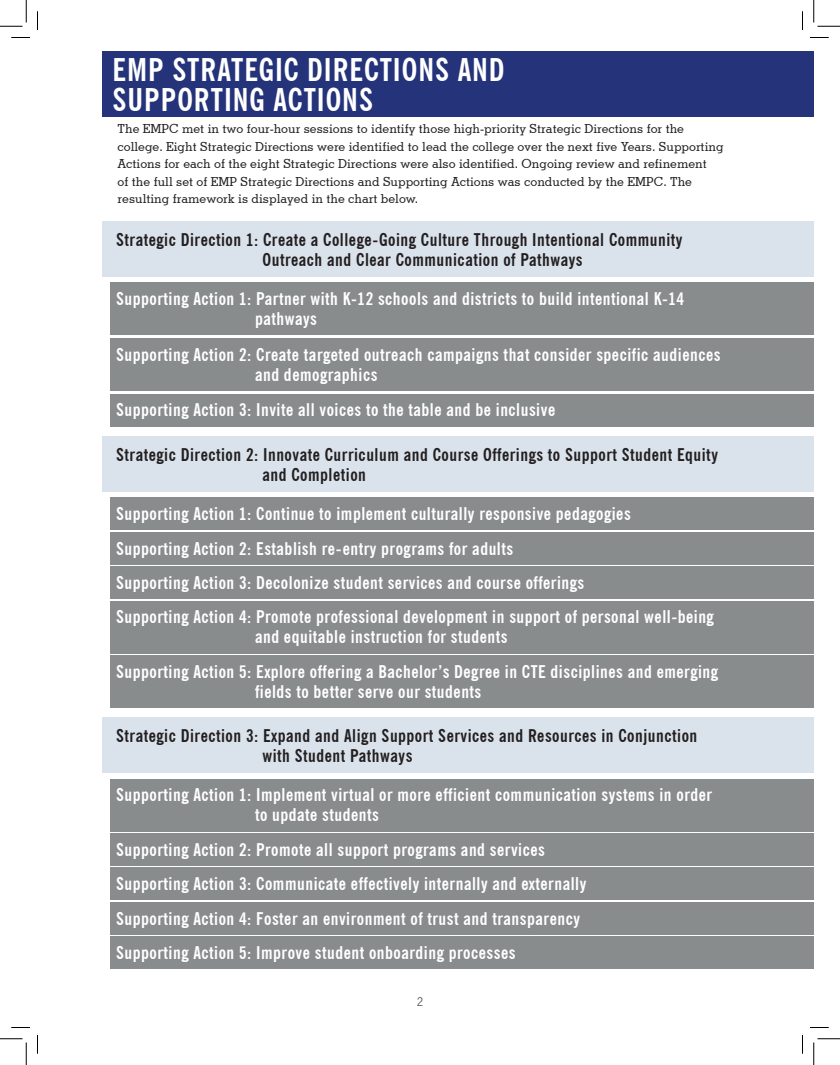
<style>
.page{position:relative;width:840px;height:1065px;background:#fff}
.page>*{position:absolute;margin:0;border:0;box-sizing:border-box;transform-origin:0 0}
.t1{font:700 condensed 31.25px/30px "News Gothic BT";letter-spacing:.03em;color:#fff}
.t2{font:700 condensed 17.5px/20px "News Gothic BT";letter-spacing:.03em;color:#fff}
.t3{font:700 condensed 17.5px/20px "News Gothic BT";letter-spacing:.03em;color:#231f20}
.t4{font:500 12.5px/17.5px "Stymie BT";color:#231f20}
.t5{font:11.25px "News Gothic Std";color:#57585a}
</style>
<div class="page">
<div style="left:103px;top:221px;width:711px;height:56px;background:#dae2eb"></div>
<div style="left:103px;top:436px;width:711px;height:56px;background:#dae2eb"></div>
<div style="left:103px;top:717px;width:711px;height:56px;background:#dae2eb"></div>
<div style="left:111px;top:283px;width:703px;height:52px;background:#898c8d"></div>
<div style="left:111px;top:498px;width:703px;height:32px;background:#898c8d"></div>
<div style="left:111px;top:779px;width:703px;height:52px;background:#898c8d"></div>
<div style="left:111px;top:338px;width:703px;height:53px;background:#898c8d"></div>
<div style="left:111px;top:532px;width:703px;height:32px;background:#898c8d"></div>
<div style="left:111px;top:834px;width:703px;height:32px;background:#898c8d"></div>
<div style="left:111px;top:394px;width:703px;height:32px;background:#898c8d"></div>
<div style="left:111px;top:567px;width:703px;height:32px;background:#898c8d"></div>
<div style="left:111px;top:868px;width:703px;height:32px;background:#898c8d"></div>
<div style="left:111px;top:601px;width:703px;height:52px;background:#898c8d"></div>
<div style="left:111px;top:902px;width:703px;height:32px;background:#898c8d"></div>
<div style="left:111px;top:655px;width:703px;height:52px;background:#898c8d"></div>
<div style="left:111px;top:937px;width:703px;height:32px;background:#898c8d"></div>
<div style="left:103px;top:51px;width:711px;height:66px;background:#24337a"></div>
<svg style="left:11px;top:37px;width:19px;height:1px"></svg>
<svg style="left:810px;top:37px;width:19px;height:1px"></svg>
<svg style="left:11px;top:1027px;width:19px;height:1px"></svg>
<svg style="left:810px;top:1027px;width:19px;height:1px"></svg>
<svg style="left:37px;top:11px;width:1px;height:19px"></svg>
<svg style="left:37px;top:1035px;width:1px;height:19px"></svg>
<svg style="left:802px;top:11px;width:1px;height:19px"></svg>
<svg style="left:802px;top:1035px;width:1px;height:19px"></svg>
<svg style="left:0;top:0;width:27px;height:27px"></svg>
<svg style="left:0;top:1039px;width:27px;height:26px"></svg>
<svg style="left:814px;top:0;width:26px;height:27px"></svg>
<svg style="left:814px;top:1039px;width:26px;height:26px"></svg>
<h1 class="t1" style="left:113px;top:54px;width:394px">EMP STRATEGIC DIRECTIONS AND<br>SUPPORTING ACTIONS</h1>
<p class="t4" style="left:118px;top:120px;width:607px">The EMPC met in two four-hour sessions to identify those high-priority Strategic Directions for the college. Eight Strategic Directions were identified to lead the college over the next five Years. Supporting Actions for each of the eight Strategic Directions were also identified. Ongoing review and refinement<br>of the full set of EMP Strategic Directions and Supporting Actions was conducted by the EMPC. The resulting framework is displayed in the chart below.</p>
<p class="t3" style="left:262px;top:229px;width:422px;text-indent:-146px">Strategic Direction 1: Create a College-Going Culture Through Intentional Community<br>Outreach and Clear Communication of Pathways</p>
<p class="t2" style="left:255px;top:289px;width:431px;text-indent:-139px">Supporting Action 1: Partner with K-12 schools and districts to build intentional K-14 pathways</p>
<p class="t2" style="left:255px;top:344px;width:467px;text-indent:-139px">Supporting Action 2: Create targeted outreach campaigns that consider specific audiences and demographics</p>
<p class="t2" style="left:116px;top:400px;width:440px">Supporting Action 3: Invite all voices to the table and be inclusive</p>
<p class="t3" style="left:262px;top:444px;width:457px;text-indent:-146px">Strategic Direction 2: Innovate Curriculum and Course Offerings to Support Student Equity and Completion</p>
<p class="t2" style="left:116px;top:504px;width:516px">Supporting Action 1: Continue to implement culturally responsive pedagogies</p>
<p class="t2" style="left:116px;top:538px;width:398px">Supporting Action 2: Establish re-entry programs for adults</p>
<p class="t2" style="left:116px;top:572px;width:470px">Supporting Action 3: Decolonize student services and course offerings</p>
<p class="t2" style="left:255px;top:607px;width:460px;text-indent:-139px">Supporting Action 4: Promote professional development in support of personal well-being and equitable instruction for students</p>
<p class="t2" style="left:255px;top:661px;width:465px;text-indent:-139px">Supporting Action 5: Explore offering a Bachelor’s Degree in CTE disciplines and emerging fields to better serve our students</p>
<p class="t3" style="left:262px;top:726px;width:436px;text-indent:-146px">Strategic Direction 3: Expand and Align Support Services and Resources in Conjunction with Student Pathways</p>
<p class="t2" style="left:255px;top:785px;width:459px;text-indent:-139px">Supporting Action 1: Implement virtual or more efficient communication systems in order to update students</p>
<p class="t2" style="left:116px;top:839px;width:430px">Supporting Action 2: Promote all support programs and services</p>
<p class="t2" style="left:116px;top:874px;width:472px">Supporting Action 3: Communicate effectively internally and externally</p>
<p class="t2" style="left:116px;top:908px;width:465px">Supporting Action 4: Foster an environment of trust and transparency</p>
<p class="t2" style="left:116px;top:942px;width:401px">Supporting Action 5: Improve student onboarding processes</p>
<p class="t5" style="left:417px;top:994px;width:8px">2</p>
</div>
